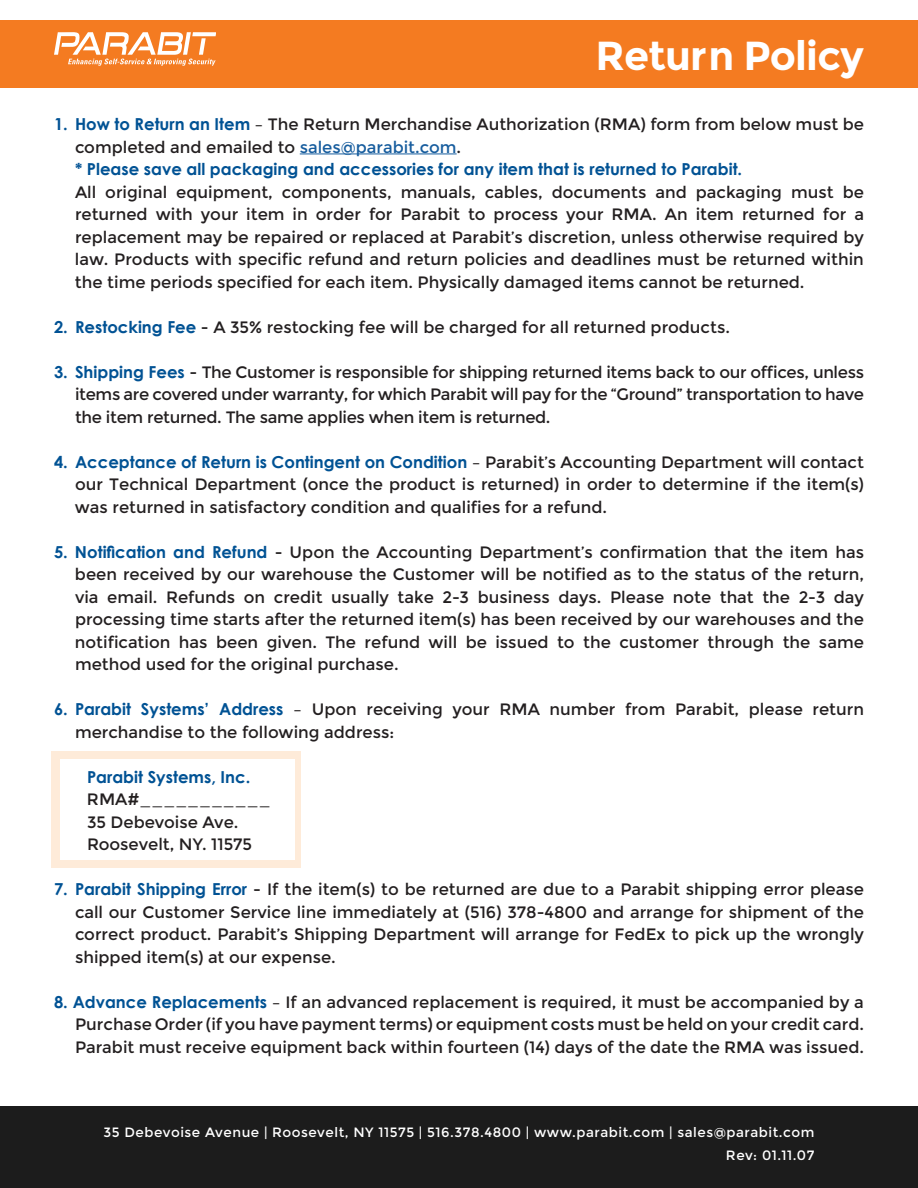
<style>
.page{position:relative;width:918px;height:1188px;background:#fff}
.page>*{position:absolute;margin:0;border:0;box-sizing:border-box;transform-origin:0 0}
.t1{font:700 40.5px "Montserrat";letter-spacing:-.02em;color:#fff}
.t2{font:16.5px/22.5px "Montserrat";color:#231f20;text-align:justify}
.t3{font:700 16.5px "Century Gothic";color:#005294}
.t4{font:13.5px/23.5px "Montserrat";letter-spacing:.04em;color:#fff;text-align:right}
.s1{font-family:"Century Gothic";font-weight:700;color:#005294}
.s2{color:#175d9e}
</style>
<div class="page">
<div style="left:0;top:20px;width:918px;height:68px;background:#f47b21"></div>
<svg style="left:54px;top:32px;width:162px;height:34px"></svg>
<div style="left:0;top:1106px;width:918px;height:82px;background:#1c1c1c"></div>
<div style="left:51px;top:751px;width:250px;height:117px;background:#feebd9"></div>
<div style="left:60px;top:759px;width:235px;height:100px;background:#fff"></div>
<hr style="left:300px;top:154px;width:157px;height:1px;background:#175d9e">
<h1 class="t1" style="left:596px;top:32px;width:270px">Return Policy</h1>
<p class="t2" style="left:75px;top:113px;width:790px;text-indent:-21px"><span class="s1">1. How to Return an Item</span> – The Return Merchandise Authorization (RMA) form from below must be completed and emailed to <span class="s2">sales@parabit.com</span>.</p>
<p class="t3" style="left:75px;top:157px;width:669px">* Please save all packaging and accessories for any item that is returned to Parabit.</p>
<p class="t2" style="left:75px;top:181px;width:791px">All original equipment, components, manuals, cables, documents and packaging must be returned with your item in order for Parabit to process your RMA. An item returned for a replacement may be repaired or replaced at Parabit’s discretion, unless otherwise required by law. Products with specific refund and return policies and deadlines must be returned within the time periods specified for each item. Physically damaged items cannot be returned.</p>
<p class="t2" style="left:54px;top:316px;width:678px"><span class="s1">2. Restocking Fee</span> - A 35% restocking fee will be charged for all returned products.</p>
<p class="t2" style="left:75px;top:361px;width:791px;text-indent:-21px"><span class="s1">3. Shipping Fees</span> - The Customer is responsible for shipping returned items back to our offices, unless items are covered under warranty, for which Parabit will pay for the “Ground” transportation to have the item returned. The same applies when item is returned.</p>
<p class="t2" style="left:75px;top:451px;width:790px;text-indent:-21px"><span class="s1">4. Acceptance of Return is Contingent on Condition</span> – Parabit’s Accounting Department will contact our Technical Department (once the product is returned) in order to determine if the item(s) was returned in satisfactory condition and qualifies for a refund.</p>
<p class="t2" style="left:75px;top:541px;width:791px;text-indent:-21px"><span class="s1">5. Notification and Refund</span> - Upon the Accounting Department’s confirmation that the item has been received by our warehouse the Customer will be notified as to the status of the return, via email. Refunds on credit usually take 2-3 business days. Please note that the 2-3 day processing time starts after the returned item(s) has been received by our warehouses and the notification has been given. The refund will be issued to the customer through the same method used for the original purchase.</p>
<p class="t2" style="left:75px;top:698px;width:791px;text-indent:-21px"><span class="s1">6. Parabit Systems’ Address</span> – Upon receiving your RMA number from Parabit, please return merchandise to the following address:</p>
<p class="t3" style="left:87px;top:764px;width:165px">Parabit Systems, Inc.</p>
<p class="t2" style="left:87px;top:788px;width:185px">RMA#___________</p>
<p class="t2" style="left:87px;top:811px;width:153px">35 Debevoise Ave.</p>
<p class="t2" style="left:87px;top:833px;width:167px">Roosevelt, NY. 11575</p>
<p class="t2" style="left:75px;top:878px;width:791px;text-indent:-21px"><span class="s1">7. Parabit Shipping Error</span> - If the item(s) to be returned are due to a Parabit shipping error please call our Customer Service line immediately at (516) 378-4800 and arrange for shipment of the correct product. Parabit’s Shipping Department will arrange for FedEx to pick up the wrongly shipped item(s) at our expense.</p>
<p class="t2" style="left:75px;top:991px;width:791px;text-indent:-21px"><span class="s1">8. Advance Replacements</span> – If an advanced replacement is required, it must be accompanied by a Purchase Order (if you have payment terms) or equipment costs must be held on your credit card.<br>Parabit must receive equipment back within fourteen (14) days of the date the RMA was issued.</p>
<p class="t4" style="left:104px;top:1120px;width:712px">35 Debevoise Avenue | Roosevelt, NY 11575 | 516.378.4800 | www.parabit.com | sales@parabit.com<br>Rev: 01.11.07</p>
</div>
